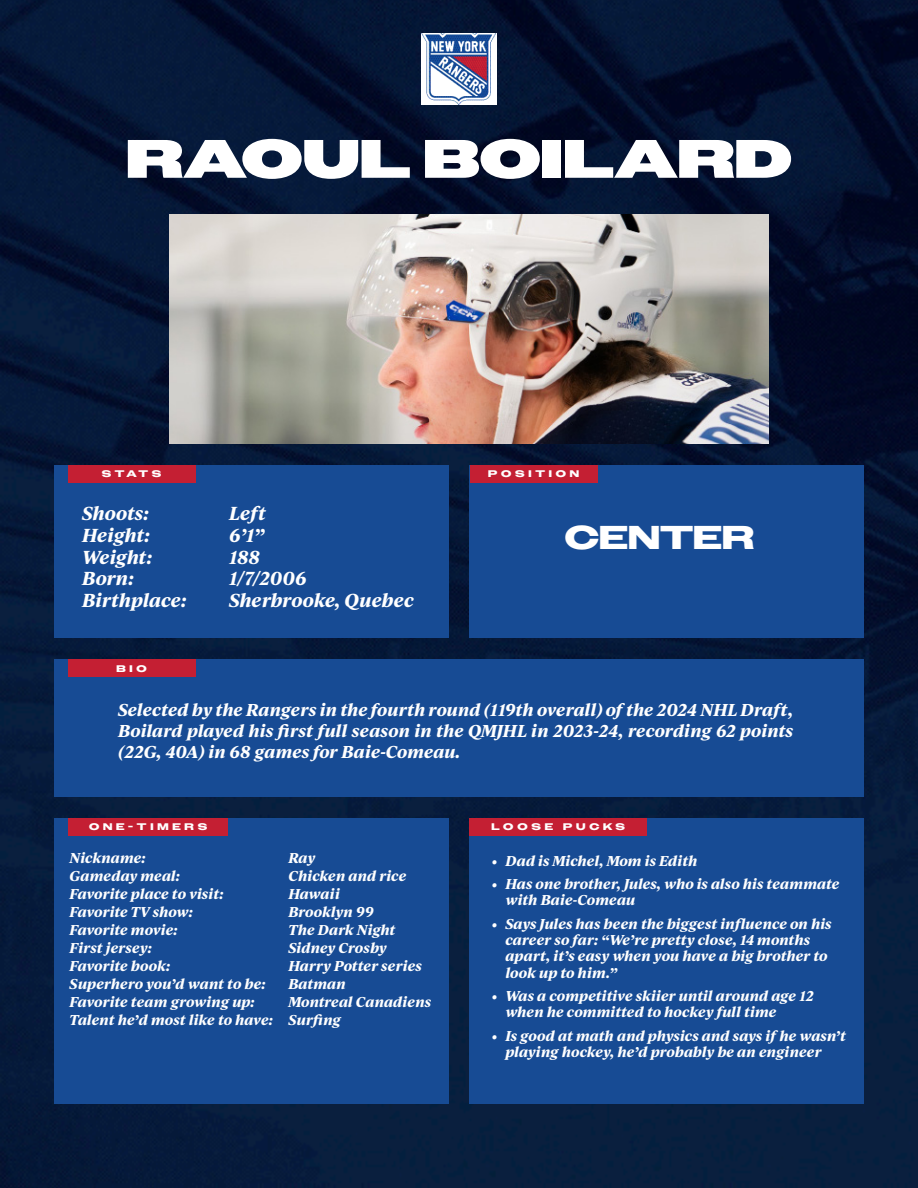
<style>
.page{position:relative;width:918px;height:1188px;background:#fff}
.page>*{position:absolute;margin:0;border:0;box-sizing:border-box;transform-origin:0 0}
.t1{font:900 54px "Owners X Wide";color:#fff}
.t2{font:700 33px "Owners X Wide";color:#fff}
.t3{font:italic 700 18px "Ivy Journal";letter-spacing:-.01em;color:#fff}
.t4{font:italic 700 16.5px/21px "Ivy Journal";color:#fff;text-align:justify}
.t5{font:italic 700 13.65px/16.4px "Ivy Journal";letter-spacing:-.01em;color:#fff}
.t6{font:700 9.6px "Owners X Wide";letter-spacing:.4em;color:#fff}
</style>
<div class="page">
<img style="left:0;top:0;width:918px;height:1188px">
<img style="left:422px;top:33px;width:74px;height:71px">
<div style="left:54px;top:465px;width:394px;height:173px;background:#174b94"></div>
<div style="left:470px;top:465px;width:394px;height:173px;background:#174b94"></div>
<div style="left:54px;top:659px;width:810px;height:137px;background:#174b94"></div>
<img style="left:169px;top:214px;width:599px;height:229px">
<div style="left:68px;top:465px;width:128px;height:18px;background:#c41f33"></div>
<div style="left:470px;top:465px;width:128px;height:18px;background:#c41f33"></div>
<div style="left:68px;top:659px;width:128px;height:18px;background:#c41f33"></div>
<div style="left:54px;top:818px;width:395px;height:286px;background:#174b94"></div>
<div style="left:68px;top:818px;width:160px;height:18px;background:#c41f33"></div>
<div style="left:470px;top:818px;width:394px;height:286px;background:#174b94"></div>
<div style="left:470px;top:818px;width:177px;height:18px;background:#c41f33"></div>
<p class="t1" style="left:126px;top:127px;width:667px">RAOUL BOILARD</p>
<p class="t6" style="left:102px;top:468px;width:61px">STATS</p>
<p class="t3" style="left:82px;top:500px;width:68px">Shoots:</p>
<p class="t3" style="left:82px;top:522px;width:69px">Height:</p>
<p class="t3" style="left:82px;top:543px;width:71px">Weight:</p>
<p class="t3" style="left:82px;top:565px;width:53px">Born:</p>
<p class="t3" style="left:82px;top:586px;width:106px">Birthplace:</p>
<p class="t6" style="left:116px;top:662px;width:32px">BIO</p>
<p class="t3" style="left:229px;top:500px;width:39px">Left</p>
<p class="t3" style="left:229px;top:522px;width:37px">6’1”</p>
<p class="t3" style="left:229px;top:543px;width:33px">188</p>
<p class="t3" style="left:229px;top:565px;width:79px">1/7/2006</p>
<p class="t3" style="left:229px;top:586px;width:186px">Sherbrooke, Quebec</p>
<p class="t6" style="left:488px;top:468px;width:93px">POSITION</p>
<p class="t2" style="left:565px;top:518px;width:191px">CENTER</p>
<p class="t4" style="left:118px;top:698px;width:677px">Selected by the Rangers in the fourth round (119th overall) of the 2024 NHL Draft, Boilard played his first full season in the QMJHL in 2023-24, recording 62 points (22G, 40A) in 68 games for Baie-Comeau.</p>
<p class="t6" style="left:89px;top:821px;width:120px">ONE-TIMERS</p>
<p class="t5" style="left:70px;top:850px;width:78px">Nickname:</p>
<p class="t5" style="left:70px;top:868px;width:112px">Gameday meal:</p>
<p class="t5" style="left:70px;top:886px;width:155px">Favorite place to visit:</p>
<p class="t5" style="left:70px;top:904px;width:125px">Favorite TV show:</p>
<p class="t5" style="left:70px;top:922px;width:110px">Favorite movie:</p>
<p class="t5" style="left:70px;top:940px;width:84px">First jersey:</p>
<p class="t5" style="left:70px;top:957px;width:197px;line-height:18px">Favorite book:<br>Superhero you’d want to be:</p>
<p class="t5" style="left:70px;top:994px;width:187px">Favorite team growing up:</p>
<p class="t5" style="left:70px;top:1012px;width:205px">Talent he’d most like to have:</p>
<p class="t5" style="left:288px;top:850px;width:29px">Ray</p>
<p class="t5" style="left:288px;top:868px;width:120px">Chicken and rice</p>
<p class="t5" style="left:288px;top:886px;width:53px">Hawaii</p>
<p class="t5" style="left:288px;top:904px;width:87px">Brooklyn 99</p>
<p class="t5" style="left:288px;top:922px;width:109px">The Dark Night</p>
<p class="t5" style="left:288px;top:940px;width:100px">Sidney Crosby</p>
<p class="t5" style="left:288px;top:958px;width:135px">Harry Potter series</p>
<p class="t5" style="left:288px;top:976px;width:59px">Batman</p>
<p class="t5" style="left:288px;top:994px;width:144px">Montreal Canadiens</p>
<p class="t5" style="left:288px;top:1012px;width:54px">Surfing</p>
<p class="t6" style="left:492px;top:821px;width:135px">LOOSE PUCKS</p>
<p class="t5" style="left:492px;top:852px;width:207px">• Dad is Michel, Mom is Edith</p>
<p class="t5" style="left:505px;top:875px;width:336px;text-indent:-14px">• Has one brother, Jules, who is also his teammate with Baie-Comeau</p>
<p class="t5" style="left:505px;top:915px;width:328px;text-indent:-14px">• Says Jules has been the biggest influence on his career so far: “We’re pretty close, 14 months apart, it’s easy when you have a big brother to look up to him.”</p>
<p class="t5" style="left:505px;top:987px;width:310px;text-indent:-14px">• Was a competitive skiier until around age 12 when he committed to hockey full time</p>
<p class="t5" style="left:505px;top:1027px;width:342px;text-indent:-14px">• Is good at math and physics and says if he wasn’t playing hockey, he’d probably be an engineer</p>
</div>
